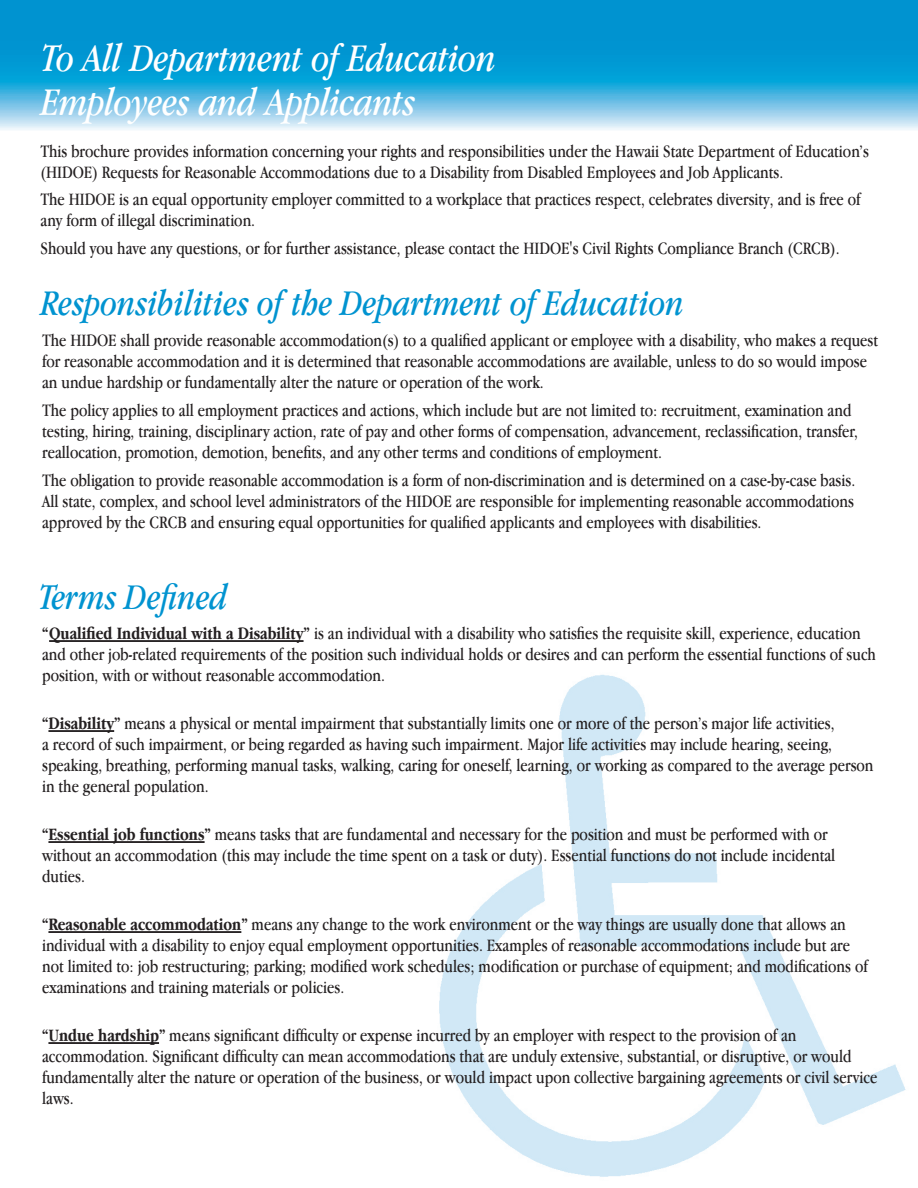
<style>
.page{position:relative;width:918px;height:1188px;background:#fff}
.page>*{position:absolute;margin:0;border:0;box-sizing:border-box;transform-origin:0 0}
.t1{font:italic 40.5px/43.5px "Apple Garamond";letter-spacing:-.01em;color:#fff}
.t2{font:italic 37.5px "Apple Garamond";color:#0093d0}
.t3{font:18px/21px "Apple Garamond";color:#231f20}
.s1{font-weight:700}
</style>
<div class="page">
<svg style="left:0;top:0;width:918px;height:130px;background:#2ea9da"></svg>
<img style="left:439px;top:674px;width:467px;height:503px">
<hr style="left:49px;top:640px;width:255px;height:2px;background:#231f20">
<hr style="left:48px;top:730px;width:66px;height:2px;background:#231f20">
<hr style="left:48px;top:841px;width:157px;height:2px;background:#231f20">
<hr style="left:48px;top:931px;width:193px;height:2px;background:#231f20">
<hr style="left:48px;top:1042px;width:111px;height:2px;background:#231f20">
<h1 class="t1" style="left:41px;top:36px;width:456px">To All Department of Education<br>Employees and Applicants</h1>
<p class="t3" style="left:40px;top:140px;width:830px">This brochure provides information concerning your rights and responsibilities under the Hawaii State Department of Education’s (HIDOE) Requests for Reasonable Accommodations due to a Disability from Disabled Employees and Job Applicants.</p>
<p class="t3" style="left:40px;top:189px;width:821px">The HIDOE is an equal opportunity employer committed to a workplace that practices respect, celebrates diversity, and is free of any form of illegal discrimination.</p>
<p class="t3" style="left:40px;top:237px;width:801px">Should you have any questions, or for further assistance, please contact the HIDOE's Civil Rights Compliance Branch (CRCB).</p>
<h2 class="t2" style="left:41px;top:281px;width:644px">Responsibilities of the Department of Education</h2>
<p class="t3" style="left:42px;top:330px;width:838px">The HIDOE shall provide reasonable accommodation(s) to a qualified applicant or employee with a disability, who makes a request for reasonable accommodation and it is determined that reasonable accommodations are available, unless to do so would impose an undue hardship or fundamentally alter the nature or operation of the work.</p>
<p class="t3" style="left:42px;top:400px;width:817px">The policy applies to all employment practices and actions, which include but are not limited to: recruitment, examination and testing, hiring, training, disciplinary action, rate of pay and other forms of compensation, advancement, reclassification, transfer, reallocation, promotion, demotion, benefits, and any other terms and conditions of employment.</p>
<p class="t3" style="left:42px;top:469px;width:815px;text-align:justify">The obligation to provide reasonable accommodation is a form of non-discrimination and is determined on a case-by-case basis.<br>All state, complex, and school level administrators of the HIDOE are responsible for implementing reasonable accommodations approved by the CRCB and ensuring equal opportunities for qualified applicants and employees with disabilities.</p>
<h2 class="t2" style="left:39px;top:575px;width:190px">Terms Defined</h2>
<p class="t3" style="left:42px;top:622px;width:835px"><span class="s1">“Qualified Individual with a Disability”</span> is an individual with a disability who satisfies the requisite skill, experience, education and other job-related requirements of the position such individual holds or desires and can perform the essential functions of such position, with or without reasonable accommodation.</p>
<p class="t3" style="left:42px;top:712px;width:833px"><span class="s1">“Disability”</span> means a physical or mental impairment that substantially limits one or more of the person’s major life activities,<br>a record of such impairment, or being regarded as having such impairment. Major life activities may include hearing, seeing, speaking, breathing, performing manual tasks, walking, caring for oneself, learning, or working as compared to the average person in the general population.</p>
<p class="t3" style="left:42px;top:823px;width:795px"><span class="s1">“Essential job functions”</span> means tasks that are fundamental and necessary for the position and must be performed with or without an accommodation (this may include the time spent on a task or duty). Essential functions do not include incidental duties.</p>
<p class="t3" style="left:42px;top:914px;width:827px"><span class="s1">“Reasonable accommodation”</span> means any change to the work environment or the way things are usually done that allows an individual with a disability to enjoy equal employment opportunities. Examples of reasonable accommodations include but are not limited to: job restructuring; parking; modified work schedules; modification or purchase of equipment; and modifications of examinations and training materials or policies.</p>
<p class="t3" style="left:42px;top:1025px;width:837px"><span class="s1">“Undue hardship”</span> means significant difficulty or expense incurred by an employer with respect to the provision of an accommodation. Significant difficulty can mean accommodations that are unduly extensive, substantial, or disruptive, or would fundamentally alter the nature or operation of the business, or would impact upon collective bargaining agreements or civil service laws.</p>
</div>
